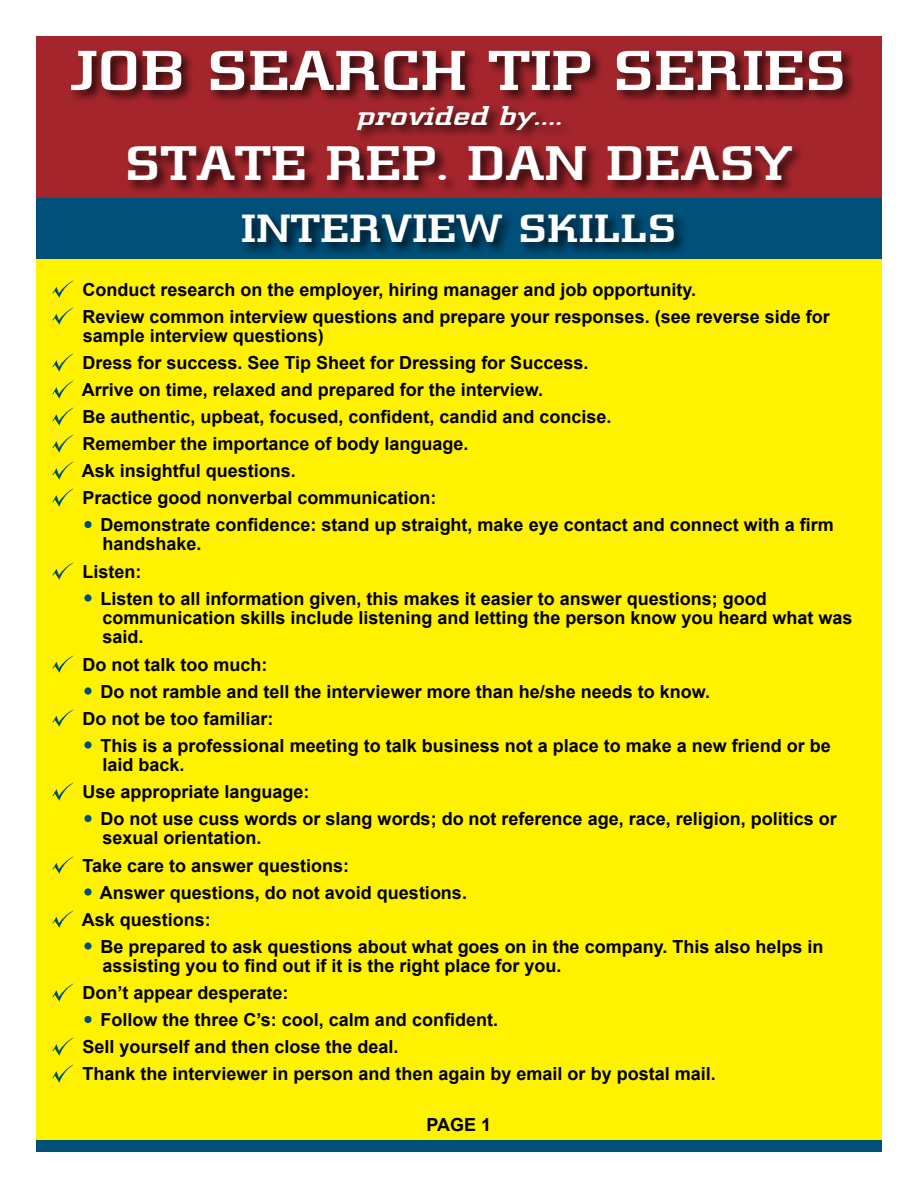
<style>
.page{position:relative;width:918px;height:1188px;background:#fff}
.page>*{position:absolute;margin:0;border:0;box-sizing:border-box;transform-origin:0 0}
.t1{font:55.5px "Center City Extended Bold SWFTE";color:#fff}
.t2{font:48px "Center City Extended Bold SWFTE";color:#fff}
.t3{font:39px "Center City Extended Bold SWFTE";color:#fff}
.t4{font:italic 27px "Center City Extended Bold SWFTE";color:#fff}
.t5{font:700 18px/27px "Arial";color:#000}
</style>
<div class="page">
<div style="left:36px;top:36px;width:846px;height:1116px;background:#fff200"></div>
<div style="left:36px;top:198px;width:846px;height:60px;background:#00507a"></div>
<div style="left:36px;top:36px;width:846px;height:162px;background:#a4262c"></div>
<div style="left:240px;top:211px;width:448px;height:45px;background:#000;opacity:.75"></div>
<div style="left:69px;top:48px;width:788px;height:147px;background:#000;opacity:.75"></div>
<div style="left:36px;top:1141px;width:846px;height:11px;background:#00507a"></div>
<img style="left:53px;top:280px;width:21px;height:18px">
<img style="left:53px;top:307px;width:21px;height:18px">
<img style="left:53px;top:354px;width:20px;height:17px">
<img style="left:53px;top:381px;width:20px;height:17px">
<img style="left:53px;top:408px;width:20px;height:17px">
<img style="left:53px;top:435px;width:20px;height:17px">
<img style="left:53px;top:462px;width:20px;height:17px">
<img style="left:53px;top:489px;width:20px;height:17px">
<div style="left:84px;top:521px;width:8px;height:7px;background:#00507a;border-radius:50%"></div>
<img style="left:53px;top:562px;width:21px;height:18px">
<div style="left:84px;top:594px;width:8px;height:8px;background:#00507a;border-radius:50%"></div>
<img style="left:53px;top:655px;width:21px;height:18px">
<div style="left:84px;top:687px;width:8px;height:8px;background:#00507a;border-radius:50%"></div>
<img style="left:53px;top:709px;width:21px;height:18px">
<div style="left:84px;top:741px;width:8px;height:8px;background:#00507a;border-radius:50%"></div>
<img style="left:53px;top:783px;width:20px;height:17px">
<div style="left:84px;top:815px;width:8px;height:7px;background:#00507a;border-radius:50%"></div>
<img style="left:53px;top:856px;width:21px;height:18px">
<div style="left:84px;top:888px;width:8px;height:8px;background:#00507a;border-radius:50%"></div>
<img style="left:53px;top:910px;width:21px;height:18px">
<div style="left:84px;top:942px;width:8px;height:8px;background:#00507a;border-radius:50%"></div>
<img style="left:53px;top:984px;width:20px;height:17px">
<div style="left:84px;top:1016px;width:8px;height:7px;background:#00507a;border-radius:50%"></div>
<img style="left:53px;top:1038px;width:20px;height:17px">
<img style="left:53px;top:1065px;width:20px;height:17px">
<h1 class="t1" style="left:71px;top:40px;width:777px">JOB SEARCH TIP SERIES</h1>
<h3 class="t4" style="left:356px;top:100px;width:216px">provided by....</h3>
<h2 class="t2" style="left:125px;top:137px;width:669px">STATE REP. DAN DEASY</h2>
<h3 class="t3" style="left:241px;top:207px;width:437px">INTERVIEW SKILLS</h3>
<p class="t5" style="left:83px;top:276px;width:749px">Conduct research on the employer, hiring manager and job opportunity.<br>Review common interview questions and prepare your responses. (see reverse side for</p>
<p class="t5" style="left:82px;top:323px;width:531px">sample interview questions)<br>Dress for success. See Tip Sheet for Dressing for Success.<br>Arrive on time, relaxed and prepared for the interview.<br>Be authentic, upbeat, focused, confident, candid and concise.<br>Remember the importance of body language.<br>Ask insightful questions.<br>Practice good nonverbal communication:</p>
<p class="t5" style="left:101px;top:516px;width:735px;line-height:19.5px">Demonstrate confidence: stand up straight, make eye contact and connect with a firm handshake.</p>
<p class="t5" style="left:101px;top:558px;width:668px;text-indent:-18px">Listen:<br>Listen to all information given, this makes it easier to answer questions; good</p>
<p class="t5" style="left:102px;top:609px;width:752px;line-height:19.5px">communication skills include listening and letting the person know you heard what was said.</p>
<p class="t5" style="left:83px;top:651px;width:186px">Do not talk too much:</p>
<p class="t5" style="left:101px;top:678px;width:611px">Do not ramble and tell the interviewer more than he/she needs to know.</p>
<p class="t5" style="left:83px;top:705px;width:192px">Do not be too familiar:</p>
<p class="t5" style="left:101px;top:732px;width:732px">This is a professional meeting to talk business not a place to make a new friend or be</p>
<p class="t5" style="left:102px;top:752px;width:84px">laid back.</p>
<p class="t5" style="left:83px;top:779px;width:229px">Use appropriate language:</p>
<p class="t5" style="left:101px;top:806px;width:738px">Do not use cuss words or slang words; do not reference age, race, religion, politics or</p>
<p class="t5" style="left:102px;top:825px;width:161px">sexual orientation.</p>
<p class="t5" style="left:83px;top:852px;width:268px">Take care to answer questions:</p>
<p class="t5" style="left:100px;top:879px;width:369px">Answer questions, do not avoid questions.</p>
<p class="t5" style="left:82px;top:906px;width:131px">Ask questions:</p>
<p class="t5" style="left:101px;top:933px;width:724px">Be prepared to ask questions about what goes on in the company. This also helps in</p>
<p class="t5" style="left:102px;top:953px;width:461px">assisting you to find out if it is the right place for you.</p>
<p class="t5" style="left:83px;top:980px;width:208px">Don’t appear desperate:</p>
<p class="t5" style="left:101px;top:1007px;width:399px">Follow the three C’s: cool, calm and confident.</p>
<p class="t5" style="left:83px;top:1034px;width:318px">Sell yourself and then close the deal.</p>
<p class="t5" style="left:83px;top:1061px;width:635px">Thank the interviewer in person and then again by email or by postal mail.</p>
<p class="t5" style="left:427px;top:1112px;width:66px">PAGE 1</p>
</div>
